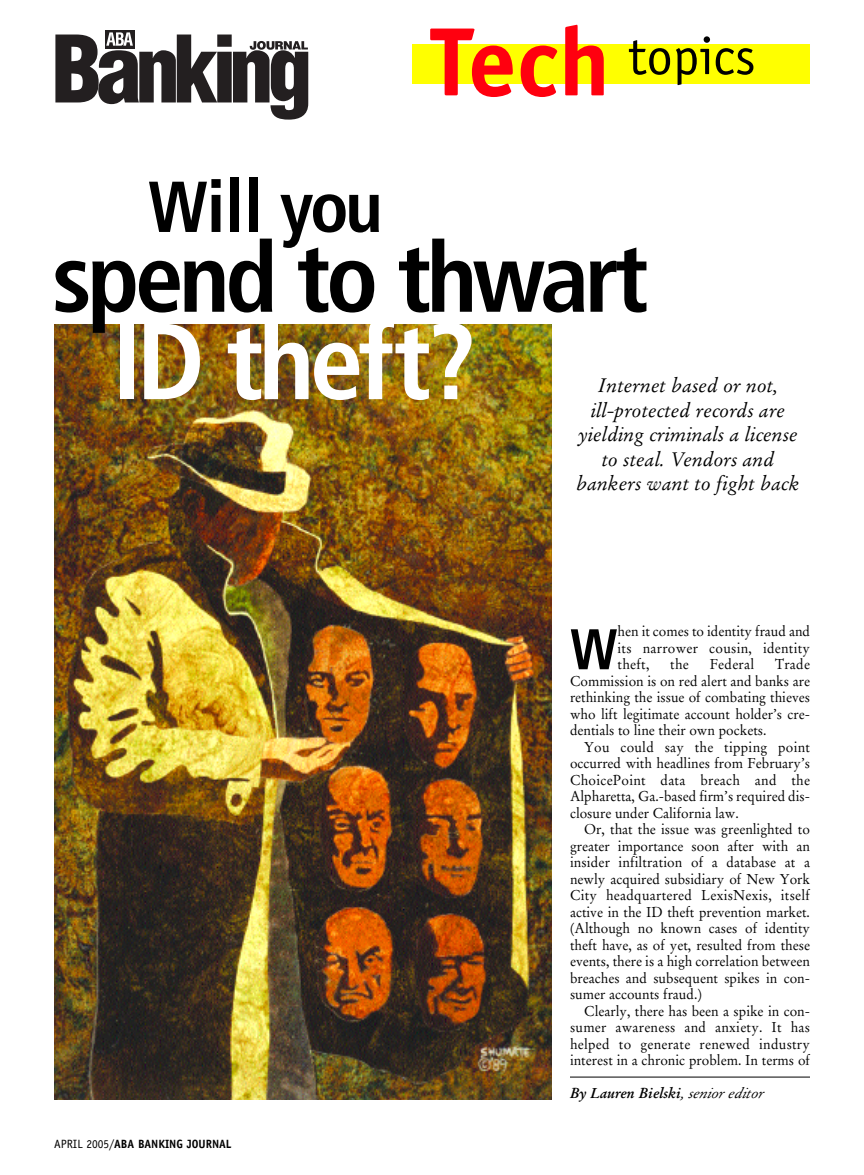
<style>
.page{position:relative;width:864px;height:1175px;background:#fff}
.page>*{position:absolute;margin:0;border:0;box-sizing:border-box;transform-origin:0 0}
.t1{font:700 condensed 108px "Frutiger";letter-spacing:-.045em;color:#fff}
.t2{font:700 condensed 97.5px "Frutiger";letter-spacing:-.045em;color:#000}
.t3{font:700 condensed 72px "Frutiger";letter-spacing:-.02em;color:#000}
.t4{font:700 condensed 57.3px "Frutiger";color:#000}
.t5{font:52.65px "Officina Sans";color:#000}
.t6{font:italic 19.5px/24.5px "Stempel Garamond";color:#000;text-align:center}
.t7{font:14.25px/16.5px "Stempel Garamond";color:#000;text-align:justify;scale:.95 1}
.t8{font:italic 700 14.25px "Stempel Garamond";color:#000}
.t9{font:14.25px "Stempel Garamond";letter-spacing:.02em;color:#000;scale:.95 1}
.t10{font:700 12px "Officina Sans";color:#000;scale:.95 1}
.s1{font-weight:700;font-size:97.5px;color:#ff000f}
.s2{font-weight:400}
</style>
<div class="page">
<hr style="left:570px;top:1076px;width:240px;height:1px;background:#000">
<div style="left:412px;top:45px;width:398px;height:39px;background:#ff0"></div>
<img style="left:54px;top:324px;width:498px;height:775px">
<div style="left:105px;top:30px;width:30px;height:18px;background:#231f20"></div>
<svg style="left:55px;top:32px;width:253px;height:88px"></svg>
<h3 class="t5" style="left:430px;top:36px;width:327px"><span class="s1">Tech</span> topics</h3>
<h3 class="t3" style="left:148px;top:178px;width:236px">Will you</h3>
<h2 class="t2" style="left:52px;top:238px;width:598px">spend to thwart</h2>
<h1 class="t1" style="left:112px;top:318px;width:366px">ID theft?</h1>
<h3 class="t6" style="left:577px;top:375px;width:224px">Internet based or not, ill-protected records are yielding criminals a license to steal. Vendors and bankers want to fight back</h3>
<p class="t10" style="left:54px;top:1139px;width:189px"><span class="s2">APRIL 2005/</span>ABA BANKING JOURNAL</p>
<h3 class="t4" style="left:570px;top:626px;width:49px">W</h3>
<p class="t7" style="left:618px;top:624px;width:204px">hen it comes to identity fraud and its narrower cousin, identity theft,</p>
<p class="t7" style="left:570px;top:657px;width:254px;text-indent:205px">Trade Commission is on red alert and banks are rethinking the issue of combating thieves who lift legitimate account holder’s cre&shy;dentials to line their own pockets.</p>
<p class="t7" style="left:570px;top:740px;width:254px;text-indent:14px">You could say the tipping point occurred with headlines from February’s ChoicePoint data breach and the Alpharetta, Ga.-based firm’s required dis&shy;closure under California law.</p>
<p class="t7" style="left:570px;top:822px;width:254px;text-indent:14px">Or, that the issue was greenlighted to greater importance soon after with an insider infiltration of a database at a newly acquired subsidiary of New York City headquartered LexisNexis, itself active in the ID theft prevention market. (Although no known cases of identity theft have, as of yet, resulted from these events, there is a high correlation between breaches and subsequent spikes in con&shy;sumer accounts fraud.)</p>
<p class="t7" style="left:570px;top:1004px;width:254px;text-indent:14px">Clearly, there has been a spike in con&shy;sumer awareness and anxiety. It has helped to generate renewed industry interest in a chronic problem. In terms of</p>
<p class="t8" style="left:570px;top:1087px;width:198px">By Lauren Bielski<span class="s2">, senioreditor</span></p>
<p class="t7" style="left:670px;top:657px;width:21px">the</p>
<p class="t9" style="left:710px;top:658px;width:48px">Federal</p>
</div>
